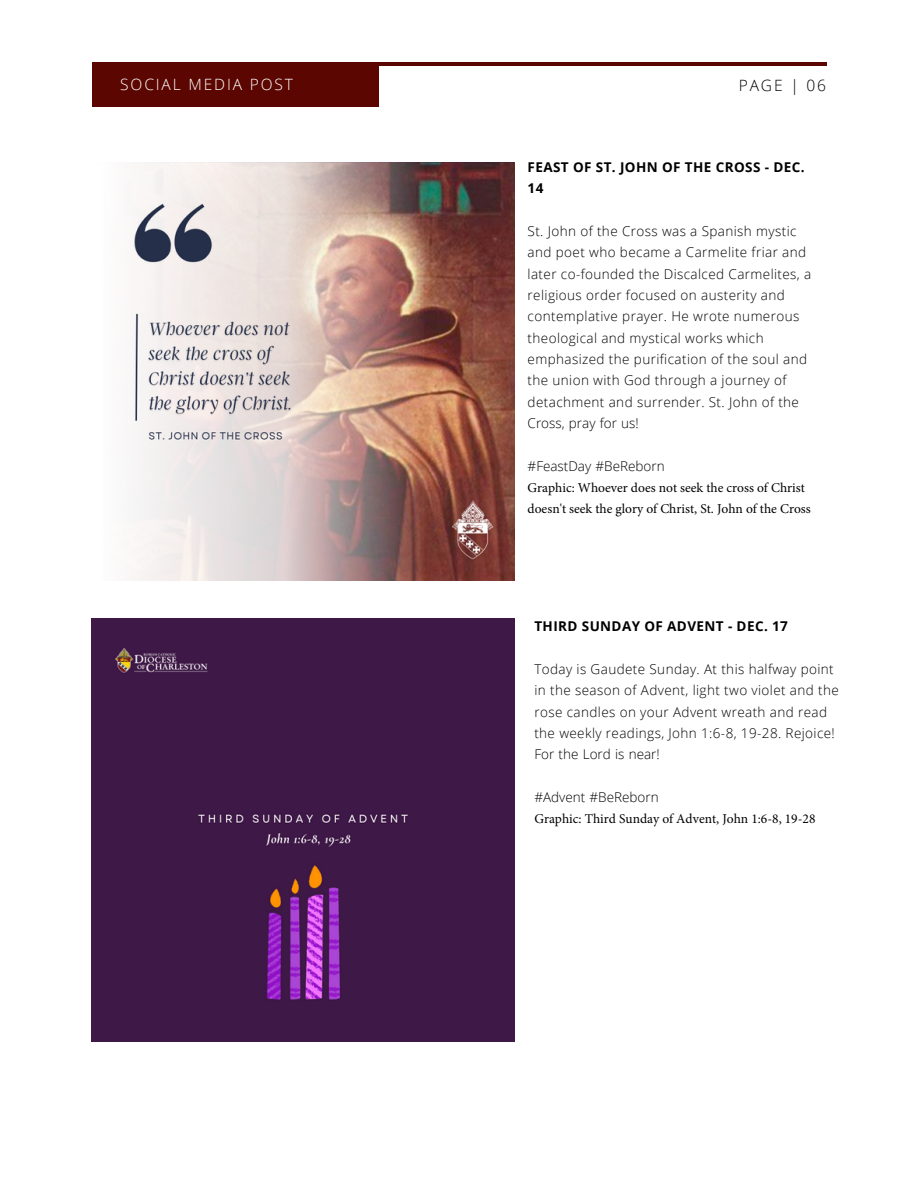
<style>
.page{position:relative;width:918px;height:1188px;background:#fff}
.page>*{position:absolute;margin:0;border:0;box-sizing:border-box;transform-origin:0 0}
.t1{font:300 15.6px "Open Sans";letter-spacing:.12em;color:#fff}
.t2{font:300 15.6px "Open Sans";letter-spacing:.12em;color:#000}
.t3{font:300 13.5px/21.3px "Open Sans";letter-spacing:.03em;color:#000}
.t4{font:13.5px/21.3px "Minion Pro";color:#000}
.t5{font:700 13.5px/21.3px "Open Sans";letter-spacing:.03em;color:#000}
.s1{font-family:"Open Sans";font-weight:300}
</style>
<div class="page">
<hr style="left:96px;top:62px;width:730px;height:4px;background:#5c0601">
<div style="left:92px;top:62px;width:287px;height:44px;background:#5c0601"></div>
<img style="left:133px;top:162px;width:381px;height:419px">
<div style="left:92px;top:618px;width:423px;height:423px;background:#3e1846"></div>
<p class="t1" style="left:120px;top:73px;width:174px">SOCIAL MEDIA POST</p>
<p class="t2" style="left:739px;top:74px;width:89px">PAGE | 06</p>
<p class="t5" style="left:528px;top:156px;width:278px">FEAST OF ST. JOHN OF THE CROSS - DEC.<br>14</p>
<p class="t3" style="left:528px;top:220px;width:285px">St. John of the Cross was a Spanish mystic and poet who became a Carmelite friar and later co-founded the Discalced Carmelites, a religious order focused on austerity and contemplative prayer. He wrote numerous theological and mystical works which emphasized the purification of the soul and the union with God through a journey of detachment and surrender. St. John of the Cross, pray for us!</p>
<p class="t4" style="left:528px;top:456px;width:285px"><span class="s1">#FeastDay #BeReborn<br></span>Graphic: Whoever does not seek the cross of Christ doesn't seek the glory of Christ, St. John of the Cross</p>
<p class="t5" style="left:534px;top:615px;width:255px">THIRD SUNDAY OF ADVENT - DEC. 17</p>
<p class="t3" style="left:534px;top:658px;width:306px">Today is Gaudete Sunday. At this halfway point in the season of Advent, light two violet and the rose candles on your Advent wreath and read the weekly readings, John 1:6-8, 19-28. Rejoice!<br>For the Lord is near!</p>
<p class="t4" style="left:534px;top:787px;width:283px"><span class="s1">#Advent #BeReborn<br></span>Graphic: Third Sunday of Advent, John 1:6-8, 19-28</p>
</div>
